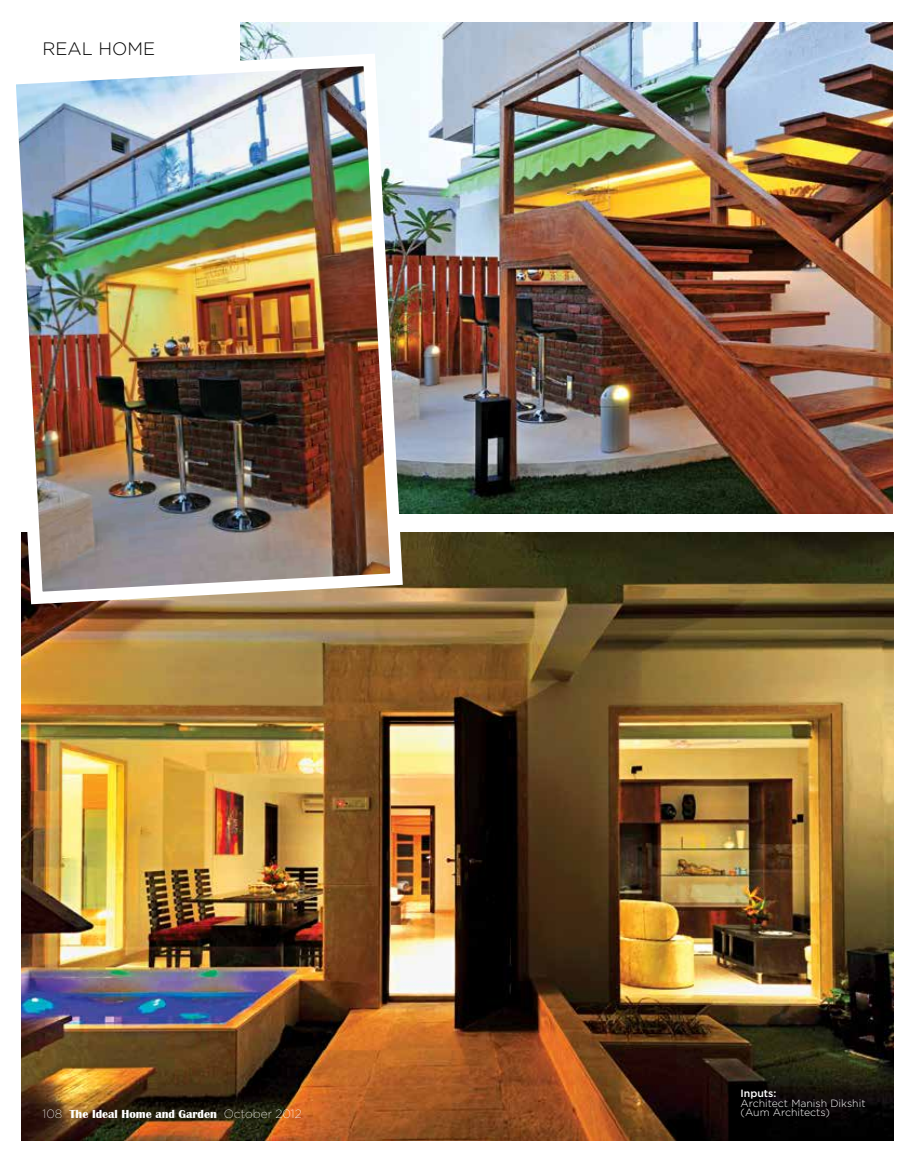
<style>
.page{position:relative;width:915px;height:1161px;background:#fff}
.page>*{position:absolute;margin:0;border:0;box-sizing:border-box;transform-origin:0 0}
.t1{font:300 18px "Gotham";color:#000}
.t2{font:700 12px "Britannic";color:#fff}
.t3{font:300 10.5px/9.6px "Gotham";color:#fff}
.t4{font:500 10.5px "Gotham";color:#fff}
.s1{font-family:"Gotham";font-weight:200}
</style>
<div class="page">
<img style="left:21px;top:532px;width:872px;height:608px">
<img style="left:240px;top:22px;width:652px;height:491px">
<img style="left:16px;top:47px;width:393px;height:563px">
<h1 class="t1" style="left:43px;top:38px;width:114px">Real Home</h1>
<p class="t2" style="left:43px;top:1108px;width:260px"><span class="s1">108</span> The Ideal Home and Garden <span class="s1">October 2012</span></p>
<p class="t4" style="left:740px;top:1087px;width:37px">Inputs:</p>
<p class="t3" style="left:740px;top:1098px;width:126px">Architect Manish Dikshit (Aum Architects)</p>
</div>
